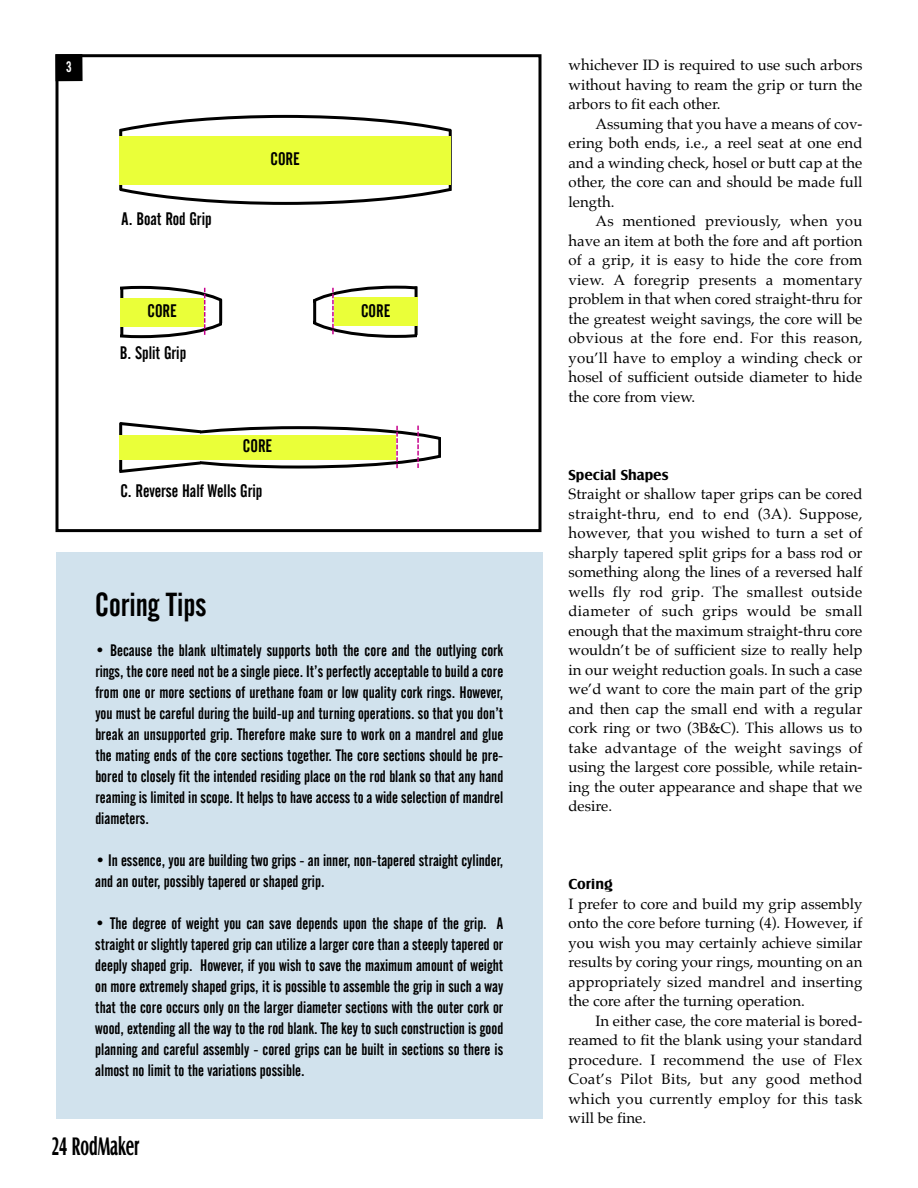
<style>
.page{position:relative;width:918px;height:1188px;background:#fff}
.page>*{position:absolute;margin:0;border:0;box-sizing:border-box;transform-origin:0 0}
.t1{font:33px "Alternate Gothic No 2 BT";color:#000}
.t2{font:700 26.25px "Castle T";color:#000;scale:.57 1}
.t3{font:18px "Alternate Gothic No 2 BT";color:#000}
.t4{font:16.5px/21px "Alternate Gothic No 2 BT";color:#000;text-align:justify}
.t5{font:15px/19.5px "Palatino";color:#000;text-align:justify}
.t6{font:700 15px "Castle T";color:#000}
.t7{font:15px "Alternate Gothic No 2 BT";color:#fff}
</style>
<div class="page">
<svg style="left:119px;top:115px;width:332px;height:90px"></svg>
<hr style="left:119px;top:129px;width:3px;height:61px;background:#000">
<hr style="left:449px;top:130px;width:3px;height:61px;background:#000">
<div style="left:120px;top:136px;width:331px;height:49px;background:#eaff39"></div>
<svg style="left:119px;top:422px;width:322px;height:51px"></svg>
<svg style="left:55px;top:286px;width:168px;height:52px"></svg>
<svg style="left:313px;top:286px;width:105px;height:52px"></svg>
<div style="left:55px;top:54px;width:28px;height:27px;background:#000"></div>
<div style="left:56px;top:552px;width:486px;height:567px;background:#d1e2ed"></div>
<div style="left:56px;top:54px;width:486px;height:478px;border:3px solid #000"></div>
<p class="t7" style="left:66px;top:61px;width:7px">3</p>
<p class="t3" style="left:121px;top:212px;width:92px">A. Boat Rod Grip</p>
<p class="t3" style="left:271px;top:152px;width:31px">CORE</p>
<p class="t3" style="left:148px;top:304px;width:31px">CORE</p>
<p class="t3" style="left:361px;top:304px;width:31px">CORE</p>
<p class="t3" style="left:120px;top:347px;width:68px">B. Split Grip</p>
<p class="t3" style="left:243px;top:440px;width:31px">CORE</p>
<p class="t3" style="left:121px;top:485px;width:143px">C. Reverse Half Wells Grip</p>
<h1 class="t1" style="left:95px;top:592px;width:113px">Coring Tips</h1>
<p class="t4" style="left:95px;top:641px;width:410px">• Because the blank ultimately supports both the core and the outlying cork rings, the core need not be a single piece. It’s perfectly acceptable to build a core from one or more sections of urethane foam or low quality cork rings. However, you must be careful during the build-up and turning operations. so that you don’t break an unsupported grip. Therefore make sure to work on a mandrel and glue the mating ends of the core sections together. The core sections should be pre&shy;bored to closely fit the intended residing place on the rod blank so that any hand reaming is limited in scope. It helps to have access to a wide selection of mandrel diameters.</p>
<p class="t4" style="left:95px;top:851px;width:409px">• In essence, you are building two grips - an inner, non-tapered straight cylinder, and an outer, possibly tapered or shaped grip.</p>
<p class="t4" style="left:95px;top:914px;width:410px">• The degree of weight you can save depends upon the shape of the grip. A straight or slightly tapered grip can utilize a larger core than a steeply tapered or deeply shaped grip. However, if you wish to save the maximum amount of weight on more extremely shaped grips, it is possible to assemble the grip in such a way that the core occurs only on the larger diameter sections with the outer cork or wood, extending all the way to the rod blank. The key to such construction is good planning and careful assembly - cored grips can be built in sections so there is almost no limit to the variations possible.</p>
<h2 class="t2" style="left:51px;top:1130px;width:156px">24 RodMaker</h2>
<p class="t5" style="left:568px;top:56px;width:296px">whichever ID is required to use such arbors without having to ream the grip or turn the arbors to fit each other.</p>
<p class="t5" style="left:568px;top:115px;width:296px;text-indent:27px">Assuming that you have a means of cov&shy;ering both ends, i.e., a reel seat at one end and a winding check, hosel or butt cap at the other, the core can and should be made full length.</p>
<p class="t5" style="left:568px;top:212px;width:296px;text-indent:27px">As mentioned previously, when you have an item at both the fore and aft portion of a grip, it is easy to hide the core from view. A foregrip presents a momentary problem in that when cored straight-thru for the greatest weight savings, the core will be obvious at the fore end. For this reason, you’ll have to employ a winding check or hosel of sufficient outside diameter to hide the core from view.</p>
<p class="t6" style="left:568px;top:466px;width:101px">Special Shapes</p>
<p class="t5" style="left:568px;top:485px;width:296px">Straight or shallow taper grips can be cored straight-thru, end to end (3A). Suppose, however, that you wished to turn a set of sharply tapered split grips for a bass rod or something along the lines of a reversed half wells fly rod grip. The smallest outside diameter of such grips would be small enough that the maximum straight-thru core wouldn’t be of sufficient size to really help in our weight reduction goals. In such a case we’d want to core the main part of the grip and then cap the small end with a regular cork ring or two (3B&amp;C). This allows us to take advantage of the weight savings of using the largest core possible, while retain&shy;ing the outer appearance and shape that we desire.</p>
<p class="t6" style="left:568px;top:875px;width:46px">Coring</p>
<p class="t5" style="left:568px;top:895px;width:296px">I prefer to core and build my grip assembly onto the core before turning (4). However, if you wish you may certainly achieve similar results by coring your rings, mounting on an appropriately sized mandrel and inserting the core after the turning operation.</p>
<p class="t5" style="left:568px;top:1012px;width:296px;text-indent:27px">In either case, the core material is bored&shy;reamed to fit the blank using your standard procedure. I recommend the use of Flex Coat’s Pilot Bits, but any good method which you currently employ for this task will be fine.</p>
</div>
